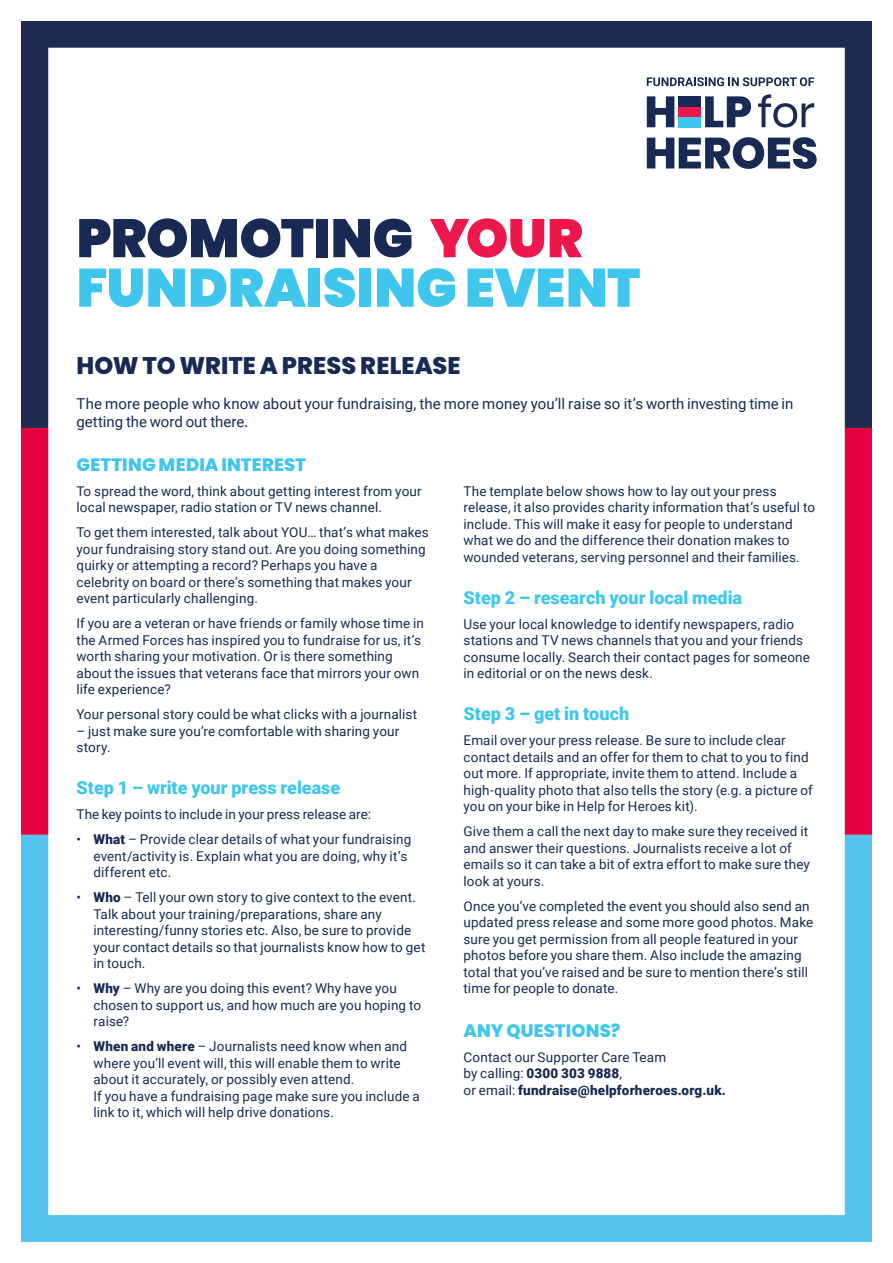
<style>
.page{position:relative;width:893px;height:1263px;background:#fff}
.page>*{position:absolute;margin:0;border:0;box-sizing:border-box;transform-origin:0 0}
.t1{font:900 54px/49.5px "Poppins";letter-spacing:-.005em;color:#3ec6ed}
.t2{font:800 24px "Poppins";letter-spacing:.005em;color:#182a53}
.t3{font:900 18px "Roboto";color:#3ec6ed}
.t4{font:800 18px "Poppins";letter-spacing:.01em;color:#3ec6ed}
.t5{font:15px/18px "Roboto";color:#182a53}
.t6{font:13.5px/16.5px "Roboto";letter-spacing:.01em;color:#182a53}
.s1{color:#182a53}
.s2{color:#ed174c}
.s3{font-size:16.5px}
.s4{font-weight:900}
</style>
<div class="page">
<img style="left:21px;top:21px;width:851px;height:1221px">
<svg style="left:647px;top:77px;width:167px;height:9px"></svg>
<svg style="left:647px;top:96px;width:27px;height:31px"></svg>
<svg style="left:705px;top:96px;width:46px;height:31px"></svg>
<div style="left:679px;top:117px;width:22px;height:10px;background:#3ec6ed"></div>
<div style="left:679px;top:107px;width:22px;height:10px;background:#ed174c"></div>
<div style="left:679px;top:96px;width:22px;height:11px;background:#182a53"></div>
<svg style="left:758px;top:94px;width:56px;height:34px"></svg>
<svg style="left:647px;top:137px;width:170px;height:32px"></svg>
<h1 class="t1" style="left:77px;top:214px;width:565px"><span class="s1">PROMOTING</span> <span class="s2">YOUR<br></span>FUNDRAISING EVENT</h1>
<h2 class="t2" style="left:77px;top:352px;width:386px">HOW TO WRITE A PRESS RELEASE</h2>
<p class="t5" style="left:77px;top:394px;width:718px">The more people who know about your fundraising, the more money you’ll raise so it’s worth investing time in getting the word out there<span class="s3">.</span></p>
<h3 class="t4" style="left:77px;top:454px;width:231px">GETTING MEDIA INTEREST</h3>
<p class="t6" style="left:77px;top:482px;width:347px">To spread the word, think about getting interest from your local newspaper, radio station or TV news channel.</p>
<p class="t6" style="left:77px;top:524px;width:354px">To get them interested, talk about YOU… that’s what makes your fundraising story stand out. Are you doing something quirky or attempting a record? Perhaps you have a celebrity on board or there’s something that makes your event particularly challenging.</p>
<p class="t6" style="left:77px;top:615px;width:349px">If you are a veteran or have friends or family whose time in the Armed Forces has inspired you to fundraise for us, it’s worth sharing your motivation. Or is there something about the issues that veterans face that mirrors your own life experience?</p>
<p class="t6" style="left:77px;top:706px;width:342px">Your personal story could be what clicks with a journalist</p>
<p class="t6" style="left:77px;top:722px;width:324px">– just make sure you’re comfortable with sharing your story.</p>
<h3 class="t3" style="left:77px;top:775px;width:265px">Step 1 – write your press release</h3>
<p class="t6" style="left:77px;top:806px;width:296px">The key points to include in your press release are:</p>
<p class="t6" style="left:94px;top:831px;width:319px;text-indent:-17px">• <span class="s4">What</span> – Provide clear details of what your fundraising event/activity is. Explain what you are doing, why it’s different etc.</p>
<p class="t6" style="left:94px;top:889px;width:333px;text-indent:-17px">• <span class="s4">Who</span> – Tell your own story to give context to the event.<br>Talk about your training/preparations, share any interesting/funny stories etc. Also, be sure to provide your contact details so that journalists know how to get in touch.</p>
<p class="t6" style="left:94px;top:980px;width:329px;text-indent:-17px">• <span class="s4">Why</span> – Why are you doing this event? Why have you chosen to support us, and how much are you hoping to raise?</p>
<p class="t6" style="left:93px;top:1038px;width:328px;text-indent:-17px">• <span class="s4">When and where</span> – Journalists need know when and where you’ll event will, this will enable them to write about it accurately, or possibly even attend.<br>If you have a fundraising page make sure you include a link to it, which will help drive donations.</p>
<p class="t6" style="left:463px;top:482px;width:353px">The template below shows how to lay out your press release, it also provides charity information that’s useful to include. This will make it easy for people to understand what we do and the difference their donation makes to wounded veterans, serving personnel and their families.</p>
<h3 class="t3" style="left:463px;top:585px;width:280px">Step 2 – research your local media</h3>
<p class="t6" style="left:463px;top:615px;width:348px">Use your local knowledge to identify newspapers, radio stations and TV news channels that you and your friends consume locally. Search their contact pages for someone in editorial or on the news desk.</p>
<h3 class="t3" style="left:463px;top:701px;width:167px">Step 3 – get in touch</h3>
<p class="t6" style="left:463px;top:732px;width:351px">Email over your press release. Be sure to include clear contact details and an offer for them to chat to you to find out more. If appropriate, invite them to attend. Include a high-quality photo that also tells the story (e.g. a picture of you on your bike in Help for Heroes kit).</p>
<p class="t6" style="left:463px;top:823px;width:348px">Give them a call the next day to make sure they received it and answer their questions. Journalists receive a lot of emails so it can take a bit of extra effort to make sure they look at yours.</p>
<p class="t6" style="left:463px;top:897px;width:351px">Once you’ve completed the event you should also send an updated press release and some more good photos. Make sure you get permission from all people featured in your photos before you share them. Also include the amazing total that you’ve raised and be sure to mention there’s still time for people to donate.</p>
<h3 class="t4" style="left:463px;top:1020px;width:159px">ANY QUESTIONS?</h3>
<p class="t6" style="left:463px;top:1048px;width:264px">Contact our Supporter Care Team<br>by calling: <span class="s4">0300 303 9888</span>,<br>or email: <span class="s4">fundraise@helpforheroes.org.uk.</span></p>
</div>
